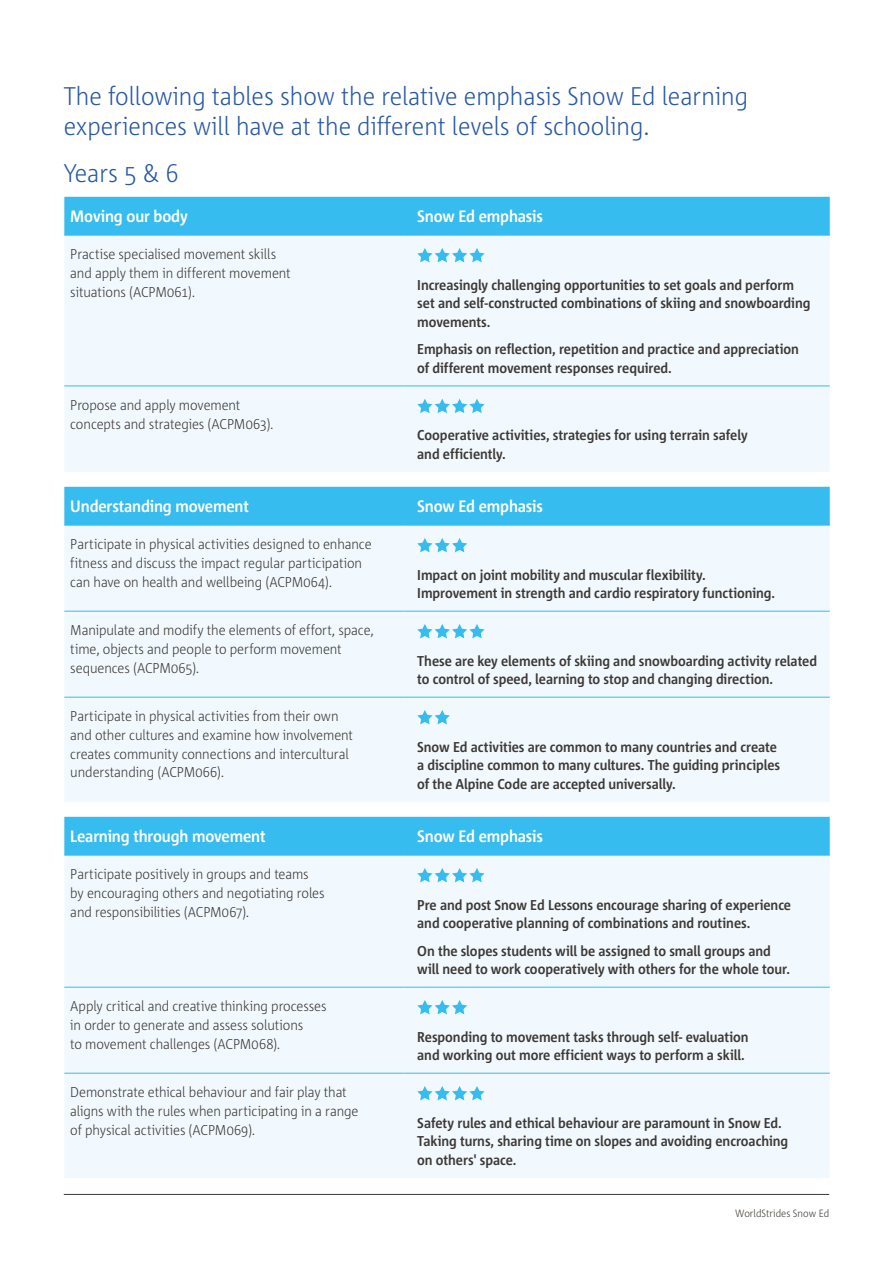
<style>
.page{position:relative;width:893px;height:1263px;background:#fff}
.page>*{position:absolute;margin:0;border:0;box-sizing:border-box;transform-origin:0 0}
.t1{font:300 25.5px/30px "Corpid C1 s S Cd";color:#2858a5}
.t2{font:700 16.5px "Corpid C1 s S Cd";letter-spacing:-.01em;color:#fff}
.t3{font:700 14.25px/18.8px "Corpid C1 s S Cd";letter-spacing:-.005em;color:#3e3935}
.t4{font:300 14.25px/18.8px "Corpid C1 s S Cd";letter-spacing:-.005em;color:#3e3935}
.t5{font:300 10.5px "Corpid C1 s S Cd";color:#3e3935}
</style>
<div class="page">
<hr style="left:64px;top:1194px;width:765px;height:1px;background:#3e3935">
<div style="left:64px;top:197px;width:766px;height:38px;background:#36bcee"></div>
<div style="left:64px;top:236px;width:766px;height:236px;background:#f1f9fe"></div>
<hr style="left:64px;top:235px;width:340px;height:1px;background:#36bcee">
<hr style="left:404px;top:235px;width:426px;height:1px;background:#36bcee">
<hr style="left:64px;top:386px;width:340px;height:1px;background:#36bcee">
<hr style="left:404px;top:386px;width:426px;height:1px;background:#36bcee">
<svg style="left:417px;top:248px;width:68px;height:14px"></svg>
<svg style="left:417px;top:399px;width:68px;height:14px"></svg>
<div style="left:64px;top:487px;width:766px;height:38px;background:#36bcee"></div>
<div style="left:64px;top:526px;width:766px;height:276px;background:#f1f9fe"></div>
<hr style="left:64px;top:525px;width:340px;height:1px;background:#36bcee">
<hr style="left:404px;top:525px;width:426px;height:1px;background:#36bcee">
<hr style="left:64px;top:611px;width:340px;height:1px;background:#36bcee">
<hr style="left:404px;top:611px;width:426px;height:1px;background:#36bcee">
<hr style="left:64px;top:697px;width:340px;height:1px;background:#36bcee">
<hr style="left:404px;top:697px;width:426px;height:1px;background:#36bcee">
<svg style="left:417px;top:538px;width:50px;height:14px"></svg>
<svg style="left:417px;top:624px;width:68px;height:14px"></svg>
<svg style="left:417px;top:710px;width:33px;height:14px"></svg>
<div style="left:64px;top:817px;width:766px;height:38px;background:#36bcee"></div>
<div style="left:64px;top:856px;width:766px;height:322px;background:#f1f9fe"></div>
<hr style="left:64px;top:855px;width:340px;height:1px;background:#36bcee">
<hr style="left:404px;top:855px;width:426px;height:1px;background:#36bcee">
<hr style="left:64px;top:987px;width:340px;height:1px;background:#36bcee">
<hr style="left:404px;top:987px;width:426px;height:1px;background:#36bcee">
<hr style="left:64px;top:1073px;width:340px;height:1px;background:#36bcee">
<hr style="left:404px;top:1073px;width:426px;height:1px;background:#36bcee">
<svg style="left:417px;top:868px;width:68px;height:14px"></svg>
<svg style="left:417px;top:1000px;width:50px;height:14px"></svg>
<svg style="left:417px;top:1086px;width:68px;height:14px"></svg>
<h1 class="t1" style="left:64px;top:80px;width:686px">The following tables show the relative emphasis Snow Ed learning experiences will have at the different levels of schooling.</h1>
<h1 class="t1" style="left:64px;top:157px;width:116px">Years 5 &amp; 6</h1>
<p class="t2" style="left:70px;top:206px;width:119px">Moving our body</p>
<p class="t2" style="left:417px;top:206px;width:127px">Snow Ed emphasis</p>
<p class="t4" style="left:70px;top:244px;width:222px">Practise specialised movement skills and apply them in different movement situations (ACPM061).</p>
<p class="t3" style="left:417px;top:275px;width:395px">Increasingly challenging opportunities to set goals and perform set and self-constructed combinations of skiing and snowboarding movements.</p>
<p class="t3" style="left:417px;top:340px;width:383px">Emphasis on reflection, repetition and practice and appreciation of different movement responses required.</p>
<p class="t4" style="left:70px;top:395px;width:205px">Propose and apply movement concepts and strategies (ACPM063).</p>
<p class="t3" style="left:417px;top:426px;width:332px">Cooperative activities, strategies for using terrain safely and efficiently.</p>
<p class="t2" style="left:70px;top:496px;width:180px">Understanding movement</p>
<p class="t2" style="left:417px;top:496px;width:127px">Snow Ed emphasis</p>
<p class="t4" style="left:70px;top:534px;width:303px">Participate in physical activities designed to enhance fitness and discuss the impact regular participation can have on health and wellbeing (ACPM064).</p>
<p class="t3" style="left:417px;top:565px;width:359px">Impact on joint mobility and muscular flexibility.<br>Improvement in strength and cardio respiratory functioning.</p>
<p class="t4" style="left:70px;top:620px;width:305px">Manipulate and modify the elements of effort, space, time, objects and people to perform movement sequences (ACPM065).</p>
<p class="t4" style="left:70px;top:706px;width:284px">Participate in physical activities from their own and other cultures and examine how involvement creates community connections and intercultural understanding (ACPM066).</p>
<p class="t3" style="left:417px;top:651px;width:401px">These are key elements of skiing and snowboarding activity related to control of speed, learning to stop and changing direction.</p>
<p class="t3" style="left:417px;top:737px;width:364px">Snow Ed activities are common to many countries and create a discipline common to many cultures. The guiding principles of the Alpine Code are accepted universally.</p>
<p class="t2" style="left:70px;top:826px;width:197px">Learning through movement</p>
<p class="t2" style="left:417px;top:826px;width:127px">Snow Ed emphasis</p>
<p class="t4" style="left:70px;top:864px;width:256px">Participate positively in groups and teams by encouraging others and negotiating roles and responsibilities (ACPM067).</p>
<p class="t3" style="left:417px;top:895px;width:375px">Pre and post Snow Ed Lessons encourage sharing of experience and cooperative planning of combinations and routines.</p>
<p class="t3" style="left:417px;top:941px;width:374px">On the slopes students will be assigned to small groups and will need to work cooperatively with others for the whole tour.</p>
<p class="t4" style="left:70px;top:996px;width:258px">Apply critical and creative thinking processes in order to generate and assess solutions<br>to movement challenges (ACPM068).</p>
<p class="t4" style="left:70px;top:1082px;width:290px">Demonstrate ethical behaviour and fair play that aligns with the rules when participating in a range of physical activities (ACPM069).</p>
<p class="t3" style="left:417px;top:1027px;width:333px">Responding to movement tasks through self- evaluation and working out more efficient ways to perform a skill.</p>
<p class="t3" style="left:417px;top:1113px;width:372px">Safety rules and ethical behaviour are paramount in Snow Ed.<br>Taking turns, sharing time on slopes and avoiding encroaching on others' space.</p>
<p class="t5" style="left:735px;top:1207px;width:95px">WorldStrides Snow Ed</p>
</div>
